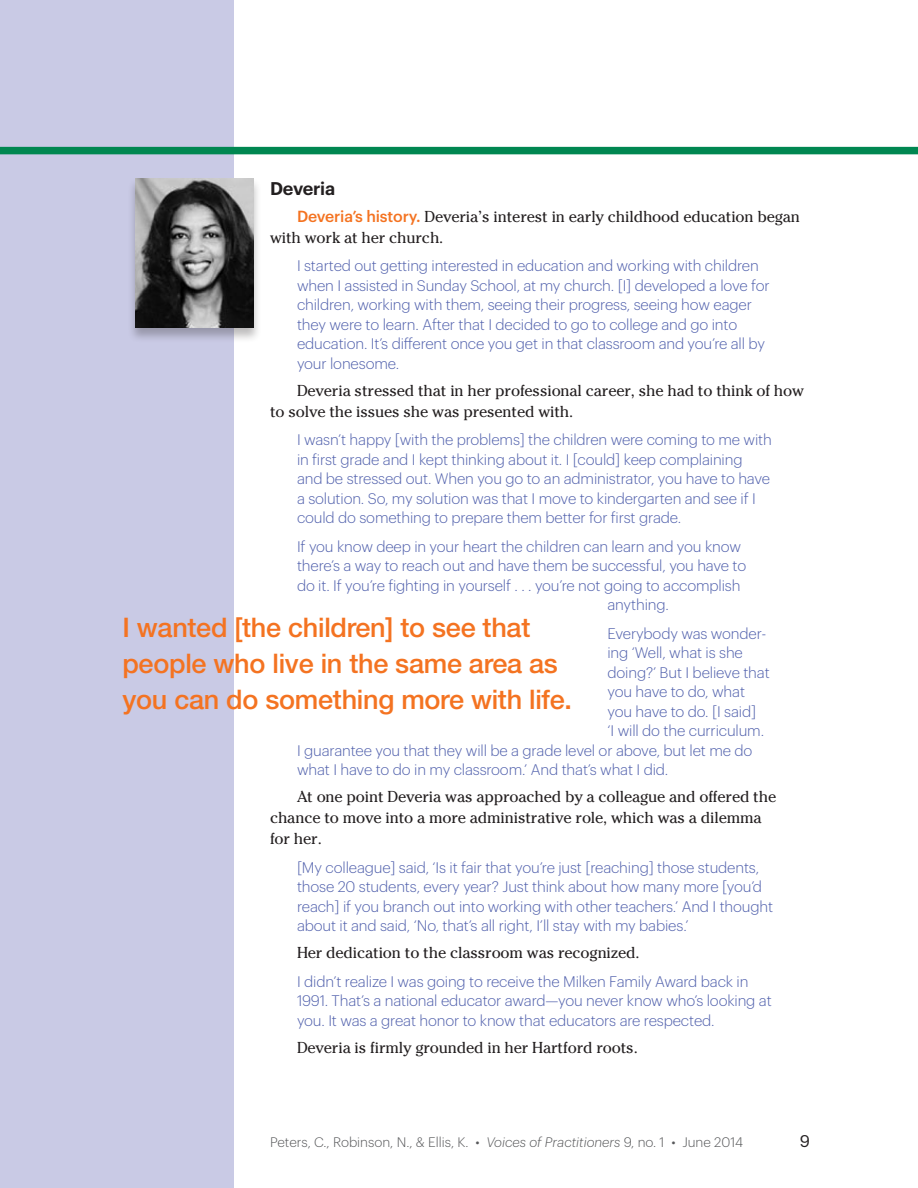
<style>
.page{position:relative;width:918px;height:1188px;background:#fff}
.page>*{position:absolute;margin:0;border:0;box-sizing:border-box;transform-origin:0 0}
.t1{font:500 27px/36px "Helvetica Neue LT Std";letter-spacing:-.01em;color:#f47321}
.t2{font:600 18px "Graphik";letter-spacing:-.01em;color:#231f20}
.t3{font:16.5px "Graphik";color:#231f20}
.t4{font:15.75px/21px "Cheltenham";letter-spacing:-.01em;color:#231f20}
.t5{font:300 15px/19.5px "Graphik";letter-spacing:-.01em;color:#5060ac}
.t6{font:300 13.5px "Graphik";color:#57585a}
.s1{font-family:"Graphik";font-weight:500;color:#f47321}
.s2{font-style:italic}
</style>
<div class="page">
<div style="left:0;top:0;width:234px;height:1188px;background:#c9cae5"></div>
<div style="left:0;top:147px;width:918px;height:7px;background:#008751"></div>
<div style="left:127px;top:177px;width:135px;height:166px;background:#231f20;opacity:.3"></div>
<img style="left:135px;top:178px;width:119px;height:150px">
<p class="t2" style="left:270px;top:174px;width:67px">Deveria</p>
<p class="t4" style="left:270px;top:206px;width:532px;text-indent:27px"><span class="s1">Deveria’s history.</span> Deveria’s interest in early childhood education began with work at her church.</p>
<p class="t5" style="left:297px;top:255px;width:474px">I started out getting interested in education and working with children when I assisted in Sunday School, at my church. [I] developed a love for children, working with them, seeing their progress, seeing how eager they were to learn. After that I decided to go to college and go into education. It’s different once you get in that classroom and you’re all by your lonesome.</p>
<p class="t4" style="left:270px;top:380px;width:536px;text-indent:27px">Deveria stressed that in her professional career, she had to think of how to solve the issues she was presented with.</p>
<p class="t5" style="left:297px;top:429px;width:476px">I wasn’t happy [with the problems] the children were coming to me with in first grade and I kept thinking about it. I [could] keep complaining<br>and be stressed out. When you go to an administrator, you have to have a solution. So, my solution was that I move to kindergarten and see if I could do something to prepare them better for first grade.</p>
<p class="t5" style="left:297px;top:535px;width:445px">If you know deep in your heart the children can learn and you know</p>
<p class="t5" style="left:297px;top:555px;width:451px">there’s a way to reach out and have them be successful, you have to</p>
<p class="t5" style="left:297px;top:574px;width:445px">do it. If you’re fighting in yourself . . . you’re not going to accomplish</p>
<p class="t5" style="left:608px;top:594px;width:63px">anything.</p>
<p class="t5" style="left:608px;top:622px;width:160px">Everybody was wonder-</p>
<p class="t5" style="left:608px;top:642px;width:137px">ing ‘Well, what is she</p>
<p class="t5" style="left:608px;top:661px;width:164px">doing?’ But I believe that</p>
<p class="t5" style="left:608px;top:681px;width:139px">you have to do, what</p>
<p class="t5" style="left:608px;top:700px;width:150px">you have to do. [I said]</p>
<p class="t5" style="left:608px;top:720px;width:158px">‘I will do the curriculum.</p>
<p class="t5" style="left:297px;top:739px;width:457px">I guarantee you that they will be a grade level or above, but let me do</p>
<p class="t5" style="left:297px;top:759px;width:373px">what I have to do in my classroom.’ And that’s what I did.</p>
<p class="t4" style="left:270px;top:786px;width:508px;text-indent:27px">At one point Deveria was approached by a colleague and offered the chance to move into a more administrative role, which was a dilemma for her.</p>
<p class="t5" style="left:297px;top:856px;width:478px">[My colleague] said, ‘Is it fair that you’re just [reaching] those students, those 20 students, every year? Just think about how many more [you’d reach] if you branch out into working with other teachers.’ And I thought about it and said, ‘No, that’s all right, I’ll stay with my babies.’</p>
<p class="t4" style="left:297px;top:942px;width:344px">Her dedication to the classroom was recognized.</p>
<p class="t5" style="left:297px;top:970px;width:476px">I didn’t realize I was going to receive the Milken Family Award back in<br>1991. That’s a national educator award—you never know who’s looking at you. It was a great honor to know that educators are respected.</p>
<p class="t4" style="left:297px;top:1037px;width:342px">Deveria is firmly grounded in her Hartford roots.</p>
<h1 class="t1" style="left:122px;top:609px;width:451px">I wanted [the children] to see that people who live in the same area as you can do something more with life.</h1>
<p class="t6" style="left:270px;top:1132px;width:475px">Peters, C., Robinson, N., &amp; Ellis, K. • <span class="s2">Voices of Practitioners</span> 9, no. 1 • June 2014</p>
<p class="t3" style="left:800px;top:1129px;width:12px">9</p>
</div>
